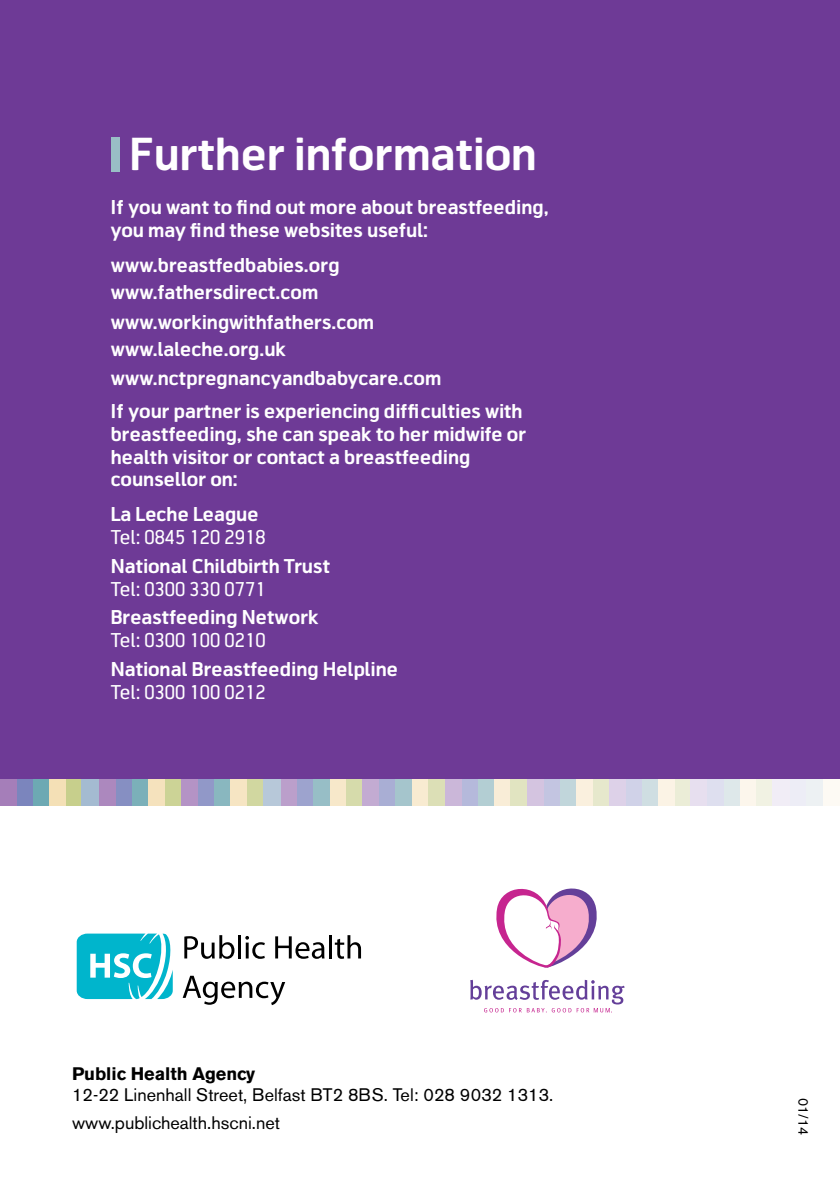
<style>
.page{position:relative;width:840px;height:1191px;background:#fff}
.page>*{position:absolute;margin:0;border:0;box-sizing:border-box;transform-origin:0 0}
.t1{font:700 44px "Telenor Font";color:#fff}
.t2{font:700 19px/22.8px "Telenor Font";color:#fff}
.t3{font:19px "Telenor Font";color:#fff}
.t4{font:18px/27.2px "Akzidenz Grotesk BE";color:#000}
.t5{font:700 18px "Akzidenz Grotesk BE";color:#000}
.t6{font:14px "Akzidenz Grotesk BE";color:#000}
</style>
<div class="page">
<div style="left:0;top:775px;width:17px;height:33px;background:#a57eb9"></div>
<div style="left:17px;top:775px;width:16px;height:33px;background:#7b85bd"></div>
<div style="left:33px;top:775px;width:17px;height:33px;background:#6da9b3"></div>
<div style="left:50px;top:775px;width:16px;height:33px;background:#f4e0b6"></div>
<div style="left:66px;top:775px;width:16px;height:33px;background:#c7cf8c"></div>
<div style="left:99px;top:775px;width:17px;height:33px;background:#ac88be"></div>
<div style="left:116px;top:775px;width:16px;height:33px;background:#868fc2"></div>
<div style="left:132px;top:775px;width:17px;height:33px;background:#7bb0b9"></div>
<div style="left:149px;top:775px;width:16px;height:33px;background:#f5e2bd"></div>
<div style="left:165px;top:775px;width:16px;height:33px;background:#ccd396"></div>
<div style="left:82px;top:775px;width:17px;height:33px;background:#a4bbd1"></div>
<div style="left:181px;top:775px;width:17px;height:33px;background:#b493c5"></div>
<div style="left:198px;top:775px;width:16px;height:33px;background:#9198c8"></div>
<div style="left:214px;top:775px;width:17px;height:33px;background:#89b7bf"></div>
<div style="left:231px;top:775px;width:16px;height:33px;background:#f6e5c3"></div>
<div style="left:247px;top:775px;width:16px;height:33px;background:#d1d7a0"></div>
<div style="left:280px;top:775px;width:17px;height:33px;background:#bb9fcb"></div>
<div style="left:297px;top:775px;width:16px;height:33px;background:#9da3ce"></div>
<div style="left:313px;top:775px;width:17px;height:33px;background:#97bec6"></div>
<div style="left:330px;top:775px;width:16px;height:33px;background:#f7e8ca"></div>
<div style="left:346px;top:775px;width:16px;height:33px;background:#d6dbab"></div>
<div style="left:263px;top:775px;width:17px;height:33px;background:#b7c8d9"></div>
<div style="left:362px;top:775px;width:17px;height:33px;background:#c3abd2"></div>
<div style="left:379px;top:775px;width:16px;height:33px;background:#a9aed4"></div>
<div style="left:395px;top:775px;width:17px;height:33px;background:#a5c5cc"></div>
<div style="left:412px;top:775px;width:16px;height:33px;background:#f8ebd1"></div>
<div style="left:428px;top:775px;width:16px;height:33px;background:#dcdfb6"></div>
<div style="left:444px;top:775px;width:18px;height:33px;background:#cbb7d9"></div>
<div style="left:462px;top:775px;width:16px;height:33px;background:#b5b9db"></div>
<div style="left:478px;top:775px;width:16px;height:33px;background:#b3ced3"></div>
<div style="left:494px;top:775px;width:16px;height:33px;background:#f9edd7"></div>
<div style="left:510px;top:775px;width:17px;height:33px;background:#e1e4c1"></div>
<div style="left:526px;top:774px;width:18px;height:33px;background:#d4c4e0"></div>
<div style="left:544px;top:774px;width:16px;height:33px;background:#c3c5e1"></div>
<div style="left:560px;top:774px;width:16px;height:33px;background:#c1d6db"></div>
<div style="left:576px;top:774px;width:16px;height:33px;background:#faf0de"></div>
<div style="left:592px;top:774px;width:17px;height:33px;background:#e6e8cc"></div>
<div style="left:608px;top:775px;width:18px;height:33px;background:#ddd1e8"></div>
<div style="left:625px;top:775px;width:17px;height:33px;background:#d0d2e8"></div>
<div style="left:642px;top:775px;width:16px;height:33px;background:#cfdee2"></div>
<div style="left:658px;top:775px;width:16px;height:33px;background:#fbf3e5"></div>
<div style="left:674px;top:775px;width:16px;height:33px;background:#ebedd7"></div>
<div style="left:690px;top:775px;width:17px;height:33px;background:#e7dfef"></div>
<div style="left:707px;top:775px;width:16px;height:33px;background:#dedfef"></div>
<div style="left:723px;top:775px;width:16px;height:33px;background:#dee8ea"></div>
<div style="left:739px;top:775px;width:17px;height:33px;background:#fcf6ec"></div>
<div style="left:756px;top:775px;width:16px;height:33px;background:#f1f2e3"></div>
<div style="left:771px;top:775px;width:18px;height:33px;background:#f1edf6"></div>
<div style="left:789px;top:775px;width:17px;height:33px;background:#ededf6"></div>
<div style="left:806px;top:775px;width:16px;height:33px;background:#edf1f3"></div>
<div style="left:822px;top:775px;width:17px;height:33px;background:#fdfaf4"></div>
<div style="left:0;top:0;width:839px;height:779px;background:#6e3a96"></div>
<div style="left:111px;top:137px;width:9px;height:34px;background:#99bec6"></div>
<div style="left:0;top:806px;width:839px;height:10px;background:#fff"></div>
<hr style="left:329px;top:935px;width:2px;height:23px;background:#000">
<svg style="left:334px;top:935px;width:27px;height:23px"></svg>
<svg style="left:76px;top:933px;width:248px;height:72px"></svg>
<svg style="left:496px;top:888px;width:101px;height:79px"></svg>
<svg style="left:470px;top:979px;width:154px;height:33px"></svg>
<h1 class="t1" style="left:129px;top:126px;width:409px">Further information</h1>
<p class="t2" style="left:111px;top:195px;width:439px">If you want to find out more about breastfeeding, you may find these websites useful:</p>
<p class="t2" style="left:111px;top:251px;width:230px;line-height:26.8px">www.breastfedbabies.org www.fathersdirect.com</p>
<p class="t2" style="left:111px;top:308px;width:265px;line-height:26.8px">www.workingwithfathers.com www.laleche.org.uk</p>
<p class="t2" style="left:111px;top:361px;width:413px;line-height:32.8px">www.nctpregnancyandbabycare.com<br>If your partner is experiencing difficulties with</p>
<p class="t2" style="left:111px;top:422px;width:417px">breastfeeding, she can speak to her midwife or health visitor or contact a breastfeeding counsellor on:</p>
<p class="t2" style="left:111px;top:502px;width:149px">La Leche League</p>
<p class="t3" style="left:111px;top:525px;width:156px">Tel: 0845 120 2918</p>
<p class="t2" style="left:111px;top:554px;width:221px">National Childbirth Trust</p>
<p class="t3" style="left:111px;top:577px;width:156px">Tel: 0300 330 0771</p>
<p class="t2" style="left:111px;top:605px;width:210px">Breastfeeding Network</p>
<p class="t3" style="left:111px;top:628px;width:156px">Tel: 0300 100 0210</p>
<p class="t2" style="left:111px;top:657px;width:289px">National Breastfeeding Helpline</p>
<p class="t3" style="left:111px;top:680px;width:156px">Tel: 0300 100 0212</p>
<p class="t5" style="left:72px;top:1063px;width:185px">Public Health Agency</p>
<p class="t4" style="left:72px;top:1081px;width:482px">12-22 Linenhall Street, Belfast BT2 8BS. Tel: 028 9032 1313. www.publichealth.hscni.net</p>
<p class="t6" style="left:811px;top:1098px;width:39px;rotate:90deg">01/14</p>
</div>
